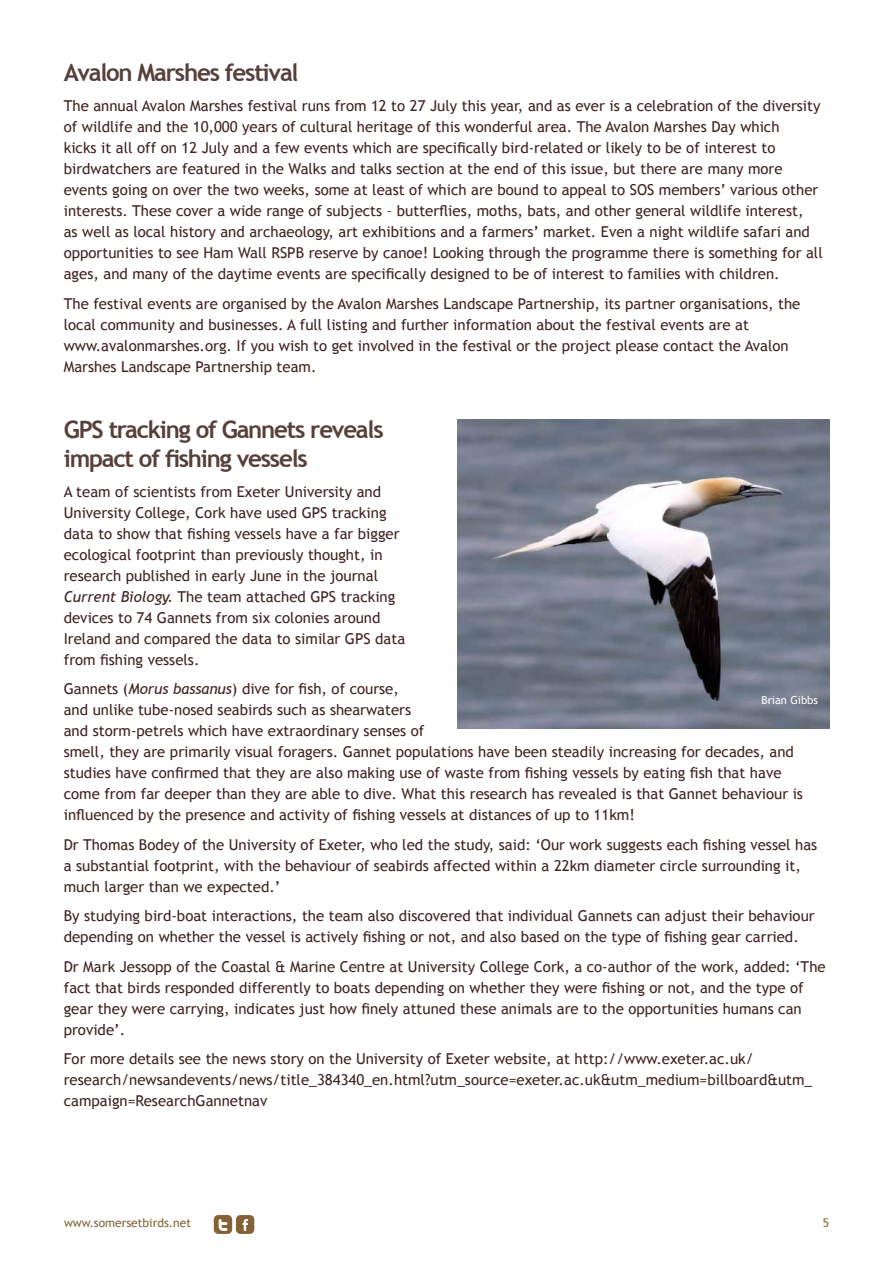
<style>
.page{position:relative;width:893px;height:1263px;background:#fff}
.page>*{position:absolute;margin:0;border:0;box-sizing:border-box;transform-origin:0 0}
.t1{font:700 24px/28.8px "Trebuchet MS";letter-spacing:-.05em;color:#564039}
.t2{font:15px/21px "Trebuchet MS";color:#3f231f}
.t3{font:12px "Trebuchet MS";color:#836138}
.t4{font:11.1px "Trebuchet MS";color:#fff}
.s1{font-style:italic}
</style>
<div class="page">
<svg style="left:214px;top:1215px;width:40px;height:19px"></svg>
<img style="left:457px;top:419px;width:372px;height:309px">
<h1 class="t1" style="left:64px;top:59px;width:236px">Avalon Marshes festival</h1>
<p class="t2" style="left:64px;top:95px;width:760px">The annual Avalon Marshes festival runs from 12 to 27 July this year, and as ever is a celebration of the diversity of wildlife and the 10,000 years of cultural heritage of this wonderful area. The Avalon Marshes Day which<br>kicks it all off on 12 July and a few events which are specifically bird-related or likely to be of interest to birdwatchers are featured in the Walks and talks section at the end of this issue, but there are many more events going on over the two weeks, some at least of which are bound to appeal to SOS members’ various other interests. These cover a wide range of subjects – butterflies, moths, bats, and other general wildlife interest,<br>as well as local history and archaeology, art exhibitions and a farmers’ market. Even a night wildlife safari and opportunities to see Ham Wall RSPB reserve by canoe! Looking through the programme there is something for all ages, and many of the daytime events are specifically designed to be of interest to families with children.</p>
<p class="t2" style="left:64px;top:293px;width:738px">The festival events are organised by the Avalon Marshes Landscape Partnership, its partner organisations, the local community and businesses. A full listing and further information about the festival events are at www.avalonmarshes.org. If you wish to get involved in the festival or the project please contact the Avalon Marshes Landscape Partnership team.</p>
<h1 class="t1" style="left:64px;top:415px;width:321px">GPS tracking of Gannets reveals impact of fishing vessels</h1>
<p class="t2" style="left:64px;top:481px;width:343px">A team of scientists from Exeter University and University College, Cork have used GPS tracking data to show that fishing vessels have a far bigger ecological footprint than previously thought, in research published in early June in the journal <span class="s1">Current Biology.</span> The team attached GPS tracking devices to 74 Gannets from six colonies around Ireland and compared the data to similar GPS data from fishing vessels.</p>
<p class="t2" style="left:64px;top:678px;width:741px">Gannets (<span class="s1">Morus bassanus</span>) dive for fish, of course,<br>and unlike tube-nosed seabirds such as shearwaters<br>and storm-petrels which have extraordinary senses of<br>smell, they are primarily visual foragers. Gannet populations have been steadily increasing for decades, and studies have confirmed that they are also making use of waste from fishing vessels by eating fish that have come from far deeper than they are able to dive. What this research has revealed is that Gannet behaviour is influenced by the presence and activity of fishing vessels at distances of up to 11km!</p>
<p class="t2" style="left:64px;top:834px;width:755px">Dr Thomas Bodey of the University of Exeter, who led the study, said: ‘Our work suggests each fishing vessel has a substantial footprint, with the behaviour of seabirds affected within a 22km diameter circle surrounding it, much larger than we expected.’</p>
<p class="t2" style="left:64px;top:906px;width:752px">By studying bird-boat interactions, the team also discovered that individual Gannets can adjust their behaviour depending on whether the vessel is actively fishing or not, and also based on the type of fishing gear carried.</p>
<p class="t2" style="left:64px;top:956px;width:763px">Dr Mark Jessopp of the Coastal &amp; Marine Centre at University College Cork, a co-author of the work, added: ‘The fact that birds responded differently to boats depending on whether they were fishing or not, and the type of gear they were carrying, indicates just how finely attuned these animals are to the opportunities humans can provide’.</p>
<p class="t2" style="left:64px;top:1049px;width:750px">For more details see the news story on the University of Exeter website, at http://www.exeter.ac.uk/ research/newsandevents/news/title_384340_en.html?utm_source=exeter.ac.uk&amp;utm_medium=billboard&amp;utm_ campaign=ResearchGannetnav</p>
<p class="t4" style="left:761px;top:694px;width:58px">Brian Gibbs</p>
<p class="t3" style="left:64px;top:1216px;width:129px">www.somersetbirds.net</p>
<p class="t3" style="left:823px;top:1216px;width:8px">5</p>
</div>
